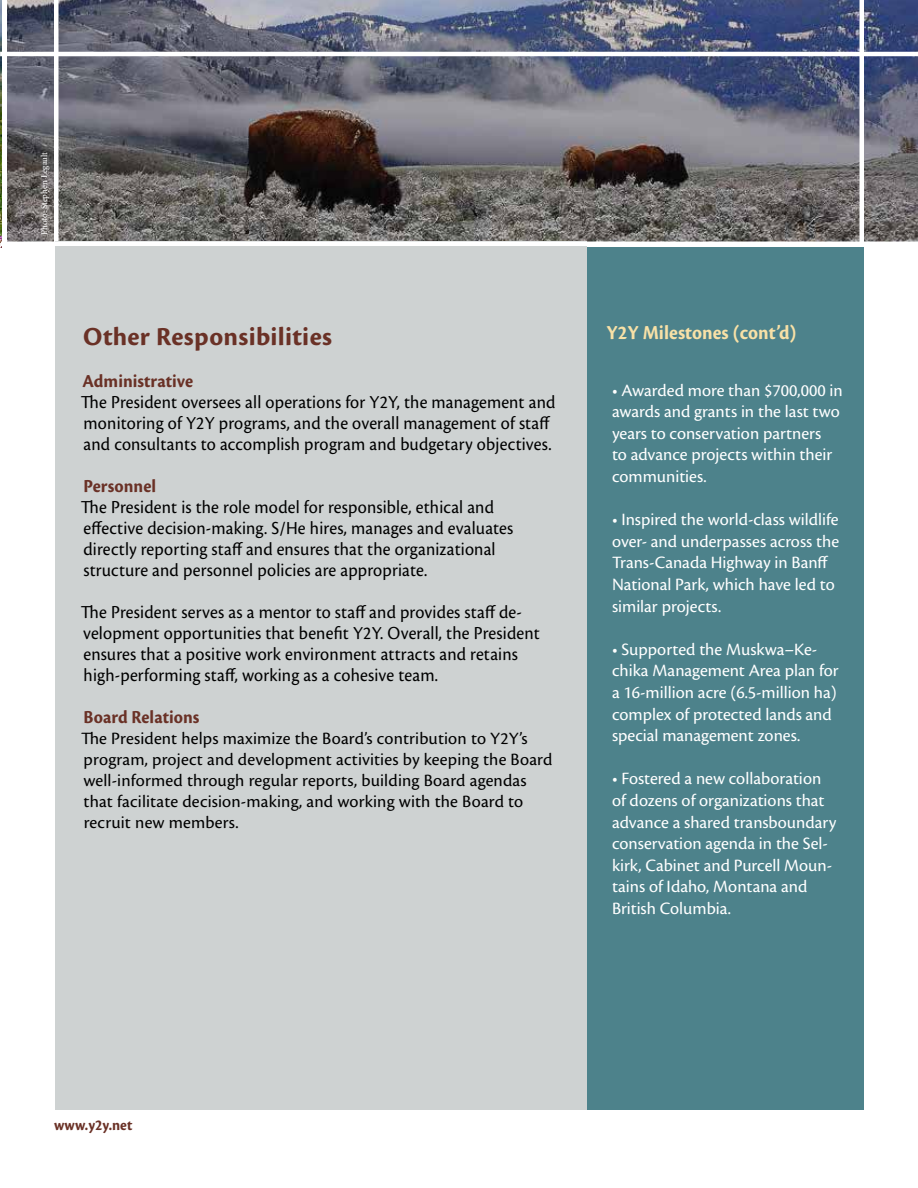
<style>
.page{position:relative;width:918px;height:1188px;background:#fff}
.page>*{position:absolute;margin:0;border:0;box-sizing:border-box;transform-origin:0 0}
.t1{font:700 27px "Cronos Pro";letter-spacing:.01em;color:#6a3126}
.t2{font:700 20.7px "Cronos Pro";color:#f8e1a7;scale:.94 1}
.t3{font:19.05px/21px "Cronos Pro";letter-spacing:.01em;color:#000;scale:.94 1}
.t4{font:700 19.05px "Cronos Pro";color:#6a3126;scale:.94 1}
.t5{font:18px/21.6px "Cronos Pro";color:#fff}
.t6{font:18px/21px "Cronos Pro";letter-spacing:.01em;color:#000}
.t7{font:700 15.9px "Cronos Pro";letter-spacing:.005em;color:#6a3126;scale:.94 1}
.t8{font:9px "Minion Pro";letter-spacing:-.005em;color:#fff}
</style>
<div class="page">
<img style="left:0;top:0;width:2px;height:248px">
<img style="left:7px;top:0;width:911px;height:242px">
<svg style="left:54px;top:0;width:4px;height:1110px"></svg>
<hr style="left:860px;top:0;width:4px;height:1188px;background:#fff">
<hr style="left:1px;top:52px;width:917px;height:4px;background:#fff">
<div style="left:56px;top:242px;width:531px;height:868px;background:#ced2d2"></div>
<hr style="left:1px;top:242px;width:917px;height:4px;background:#fff">
<div style="left:587px;top:248px;width:277px;height:862px;background:#4d828b"></div>
<p class="t8" style="left:38px;top:235px;width:85px;rotate:-90deg">Photo: Stephen Legault</p>
<h1 class="t1" style="left:83px;top:321px;width:251px">Other Responsibilities</h1>
<p class="t4" style="left:82px;top:370px;width:119px">Administrative</p>
<p class="t3" style="left:81px;top:392px;width:506px">The President oversees all operations for Y2Y, the management and monitoring of Y2Y programs, and the overall management of staff and consultants to accomplish program and budgetary objectives.</p>
<p class="t4" style="left:84px;top:475px;width:79px">Personnel</p>
<p class="t3" style="left:81px;top:497px;width:462px">The President is the role model for responsible, ethical and effective decision-making. S/He hires, manages and evaluates directly reporting staff and ensures that the organizational structure and personnel policies are appropriate.</p>
<p class="t3" style="left:81px;top:602px;width:490px">The President serves as a mentor to staff and provides staff de&shy;velopment opportunities that benefit Y2Y. Overall, the President ensures that a positive work environment attracts and retains high-performing staff, working as a cohesive team.</p>
<p class="t4" style="left:84px;top:706px;width:125px">Board Relations</p>
<p class="t6" style="left:81px;top:728px;width:473px">The President helps maximize the Board’s contribution to Y2Y’s program, project and development activities by keeping the Board well-informed through regular reports, building Board agendas that facilitate decision-making, and working with the Board to recruit new members.</p>
<p class="t2" style="left:607px;top:321px;width:203px">Y2Y Milestones (cont’d)</p>
<p class="t5" style="left:612px;top:379px;width:232px">• Awarded more than $700,000 in awards and grants in the last two years to conservation partners<br>to advance projects within their communities.</p>
<p class="t5" style="left:612px;top:509px;width:229px">• Inspired the world-class wildlife over- and underpasses across the<br>Trans-Canada Highway in Banff<br>National Park, which have led to similar projects.</p>
<p class="t5" style="left:612px;top:638px;width:228px">• Supported the Muskwa–Ke&shy;chika Management Area plan for a 16-million acre (6.5-million ha) complex of protected lands and special management zones.</p>
<p class="t5" style="left:612px;top:768px;width:226px">• Fostered a new collaboration of dozens of organizations that advance a shared transboundary conservation agenda in the Sel&shy;kirk, Cabinet and Purcell Moun&shy;tains of Idaho, Montana and<br>British Columbia.</p>
<p class="t7" style="left:54px;top:1116px;width:85px">www.y2y.net</p>
</div>
